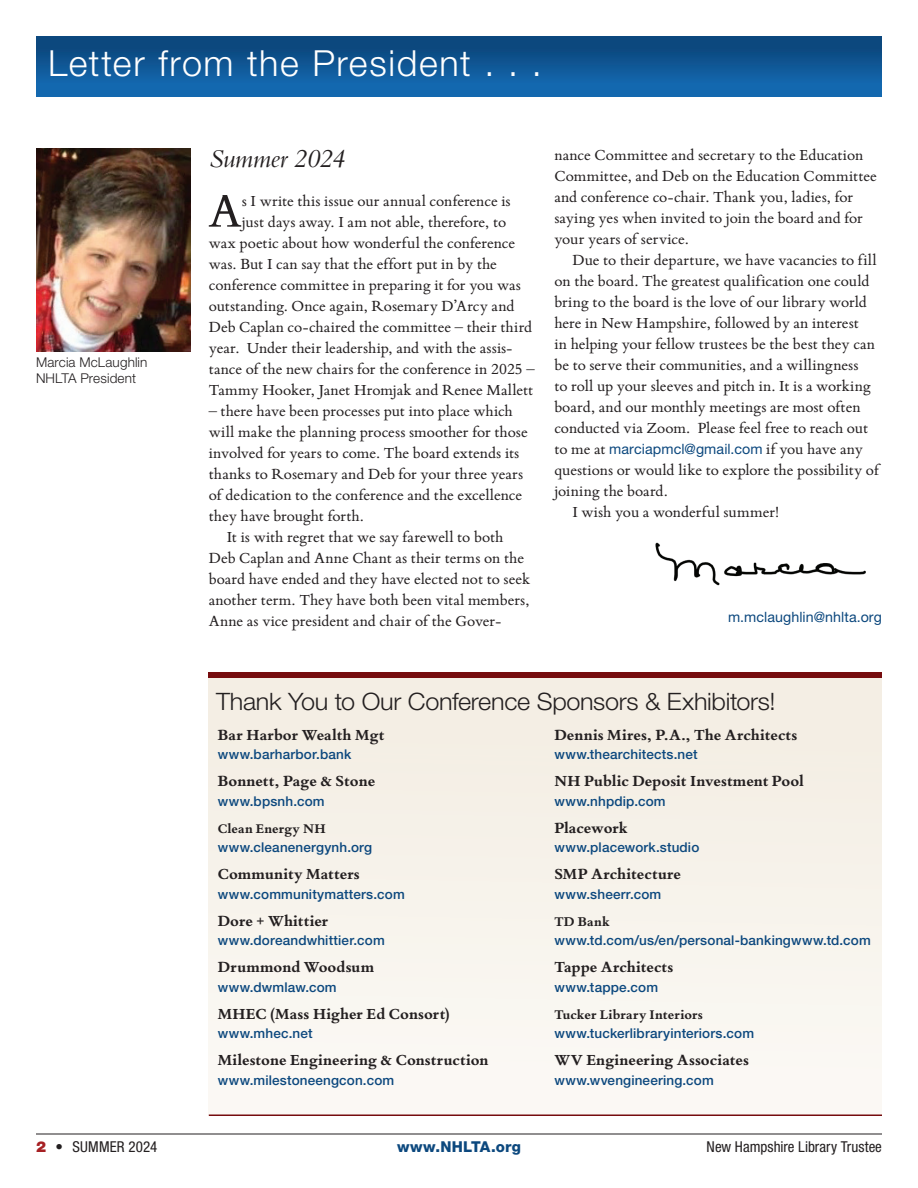
<style>
.page{position:relative;width:918px;height:1188px;background:#fff}
.page>*{position:absolute;margin:0;border:0;box-sizing:border-box;transform-origin:0 0}
.t1{font:51.15px "Bembo Book MT Std";color:#231f20}
.t2{font:300 36px "Helvetica Neue LT Std";letter-spacing:.045em;color:#fff}
.t3{font:italic 27px "Bembo Std";letter-spacing:-.02em;color:#231f20}
.t4{font:300 24px "Helvetica Neue LT Std";letter-spacing:-.015em;color:#231f20;scale:1.05 1}
.t5{font:16.5px/21px "Bembo Book MT Std";color:#231f20}
.t6{font:700 16.5px "Bembo Book MT Std";letter-spacing:.005em;color:#231f20}
.t7{font:condensed 15px "Helvetica Neue LT Std";letter-spacing:.005em;color:#231f20}
.t8{font:800 15px "Helvetica Neue LT Std";letter-spacing:.02em;color:#0c487e}
.t9{font:14.25px "Helvetica Neue LT Std";letter-spacing:.005em;color:#0c487e}
.t10{font:700 14.25px "Bembo Book MT Std";letter-spacing:.01em;color:#231f20}
.t11{font:500 13.5px "Helvetica Neue LT Std";letter-spacing:.01em;color:#0c487e}
.t12{font:300 13.5px/16.5px "Helvetica Neue LT Std";letter-spacing:.01em;color:#231f20}
.s1{font-family:"Bembo Book MT Std";font-size:16.5px;color:#231f20}
.s2{font-weight:900;font-stretch:normal;color:#a62023}
.s3{font-weight:800;font-stretch:normal}
</style>
<div class="page">
<div style="left:36px;top:36px;width:846px;height:9px;background:#0c487e"></div>
<hr style="left:36px;top:1134px;width:846px;height:1px;background:#231f20">
<img style="left:655px;top:542px;width:211px;height:44px">
<div style="left:36px;top:38px;width:846px;height:59px;background:linear-gradient(to bottom,#0b4377,#156eb8)"></div>
<img style="left:36px;top:148px;width:155px;height:204px">
<div style="left:209px;top:679px;width:673px;height:435px;background:#f7f3eb"></div>
<div style="left:209px;top:672px;width:673px;height:6px;background:#760c0e"></div>
<hr style="left:209px;top:1114px;width:673px;height:2px;background:#760c0e">
<h2 class="t2" style="left:48px;top:41px;width:495px">Letter from the President . . .</h2>
<p class="t12" style="left:36px;top:353px;width:113px">Marcia McLaughlin<br>NHLTA President</p>
<h3 class="t3" style="left:209px;top:142px;width:137px">Summer 2024</h3>
<h1 class="t1" style="left:208px;top:177px;width:35px">A</h1>
<p class="t5" style="left:242px;top:189px;width:270px">s I write this issue our annual conference is</p>
<p class="t5" style="left:242px;top:210px;width:266px">just days away. I am not able, therefore, to</p>
<p class="t5" style="left:209px;top:231px;width:308px">wax poetic about how wonderful the conference</p>
<p class="t5" style="left:209px;top:252px;width:290px">was. But I can say that the effort put in by the</p>
<p class="t5" style="left:209px;top:273px;width:314px">conference committee in preparing it for you was</p>
<p class="t5" style="left:209px;top:294px;width:307px">outstanding. Once again, Rosemary D’Arcy and</p>
<p class="t5" style="left:209px;top:315px;width:325px">Deb Caplan co-chaired the committee – their third</p>
<p class="t5" style="left:209px;top:336px;width:305px">year. Under their leadership, and with the assis-</p>
<p class="t5" style="left:209px;top:357px;width:327px">tance of the new chairs for the conference in 2025 –</p>
<p class="t5" style="left:209px;top:378px;width:326px">Tammy Hooker, Janet Hromjak and Renee Mallett</p>
<p class="t5" style="left:209px;top:399px;width:320px">– there have been processes put into place which will make the planning process smoother for those involved for years to come. The board extends its thanks to Rosemary and Deb for your three years of dedication to the conference and the excellence they have brought forth.</p>
<p class="t5" style="left:209px;top:525px;width:323px;text-indent:18px">It is with regret that we say farewell to both Deb Caplan and Anne Chant as their terms on the board have ended and they have elected not to seek another term. They have both been vital members, Anne as vice president and chair of the Gover-</p>
<p class="t5" style="left:554px;top:144px;width:324px">nance Committee and secretary to the Education Committee, and Deb on the Education Committee and conference co-chair. Thank you, ladies, for saying yes when invited to join the board and for your years of service.</p>
<p class="t5" style="left:554px;top:249px;width:324px;text-indent:18px">Due to their departure, we have vacancies to fill on the board. The greatest qualification one could bring to the board is the love of our library world here in New Hampshire, followed by an interest<br>in helping your fellow trustees be the best they can be to serve their communities, and a willingness<br>to roll up your sleeves and pitch in. It is a working board, and our monthly meetings are most often conducted via Zoom. Please feel free to reach out</p>
<p class="t9" style="left:554px;top:441px;width:310px"><span class="s1">to me at</span> marciapmcl@gmail.com <span class="s1">if you have any</span></p>
<p class="t5" style="left:554px;top:459px;width:326px">questions or would like to explore the possibility of</p>
<p class="t5" style="left:554px;top:480px;width:115px">joining the board.</p>
<p class="t5" style="left:572px;top:501px;width:209px">I wish you a wonderful summer!</p>
<p class="t9" style="left:728px;top:609px;width:155px">m.mclaughlin@nhlta.org</p>
<h3 class="t4" style="left:216px;top:687px;width:534px">Thank You to Our Conference Sponsors &amp; Exhibitors!</h3>
<p class="t6" style="left:218px;top:724px;width:168px">Bar Harbor Wealth Mgt</p>
<p class="t11" style="left:218px;top:746px;width:135px">www.barharbor.bank</p>
<p class="t6" style="left:218px;top:770px;width:159px">Bonnett, Page &amp; Stone</p>
<p class="t11" style="left:218px;top:793px;width:108px">www.bpsnh.com</p>
<p class="t10" style="left:218px;top:819px;width:109px">Clean Energy NH</p>
<p class="t11" style="left:218px;top:839px;width:156px">www.cleanenergynh.org</p>
<p class="t6" style="left:218px;top:863px;width:144px">Community Matters</p>
<p class="t11" style="left:218px;top:886px;width:189px">www.communitymatters.com</p>
<p class="t6" style="left:218px;top:910px;width:112px">Dore + Whittier</p>
<p class="t11" style="left:218px;top:932px;width:168px">www.doreandwhittier.com</p>
<p class="t6" style="left:218px;top:956px;width:158px">Drummond Woodsum</p>
<p class="t11" style="left:218px;top:979px;width:120px">www.dwmlaw.com</p>
<p class="t6" style="left:218px;top:1003px;width:234px">MHEC (Mass Higher Ed Consort)</p>
<p class="t11" style="left:218px;top:1025px;width:96px">www.mhec.net</p>
<p class="t6" style="left:218px;top:1049px;width:272px">Milestone Engineering &amp; Construction</p>
<p class="t11" style="left:218px;top:1072px;width:178px">www.milestoneengcon.com</p>
<p class="t6" style="left:554px;top:724px;width:244px">Dennis Mires, P.A., The Architects</p>
<p class="t11" style="left:554px;top:746px;width:145px">www.thearchitects.net</p>
<p class="t6" style="left:554px;top:770px;width:251px">NH Public Deposit Investment Pool</p>
<p class="t11" style="left:554px;top:793px;width:113px">www.nhpdip.com</p>
<p class="t6" style="left:554px;top:817px;width:75px">Placework</p>
<p class="t11" style="left:554px;top:839px;width:146px">www.placework.studio</p>
<p class="t6" style="left:554px;top:863px;width:128px">SMP Architecture</p>
<p class="t11" style="left:554px;top:886px;width:108px">www.sheerr.com</p>
<p class="t10" style="left:554px;top:912px;width:57px">TD Bank</p>
<p class="t11" style="left:554px;top:932px;width:318px">www.td.com/us/en/personal-bankingwww.td.com</p>
<p class="t6" style="left:554px;top:956px;width:120px">Tappe Architects</p>
<p class="t11" style="left:554px;top:979px;width:105px">www.tappe.com</p>
<p class="t10" style="left:554px;top:1005px;width:150px">Tucker Library Interiors</p>
<p class="t11" style="left:554px;top:1025px;width:201px">www.tuckerlibraryinteriors.com</p>
<p class="t6" style="left:554px;top:1049px;width:196px">WV Engineering Associates</p>
<p class="t11" style="left:554px;top:1072px;width:161px">www.wvengineering.com</p>
<p class="t7" style="left:36px;top:1138px;width:123px"><span class="s2">2</span> <span class="s3">•</span> SUMMER 2024</p>
<p class="t8" style="left:397px;top:1138px;width:125px">www.NHLTA.org</p>
<p class="t7" style="left:707px;top:1138px;width:177px">New Hampshire Library Trustee</p>
</div>
